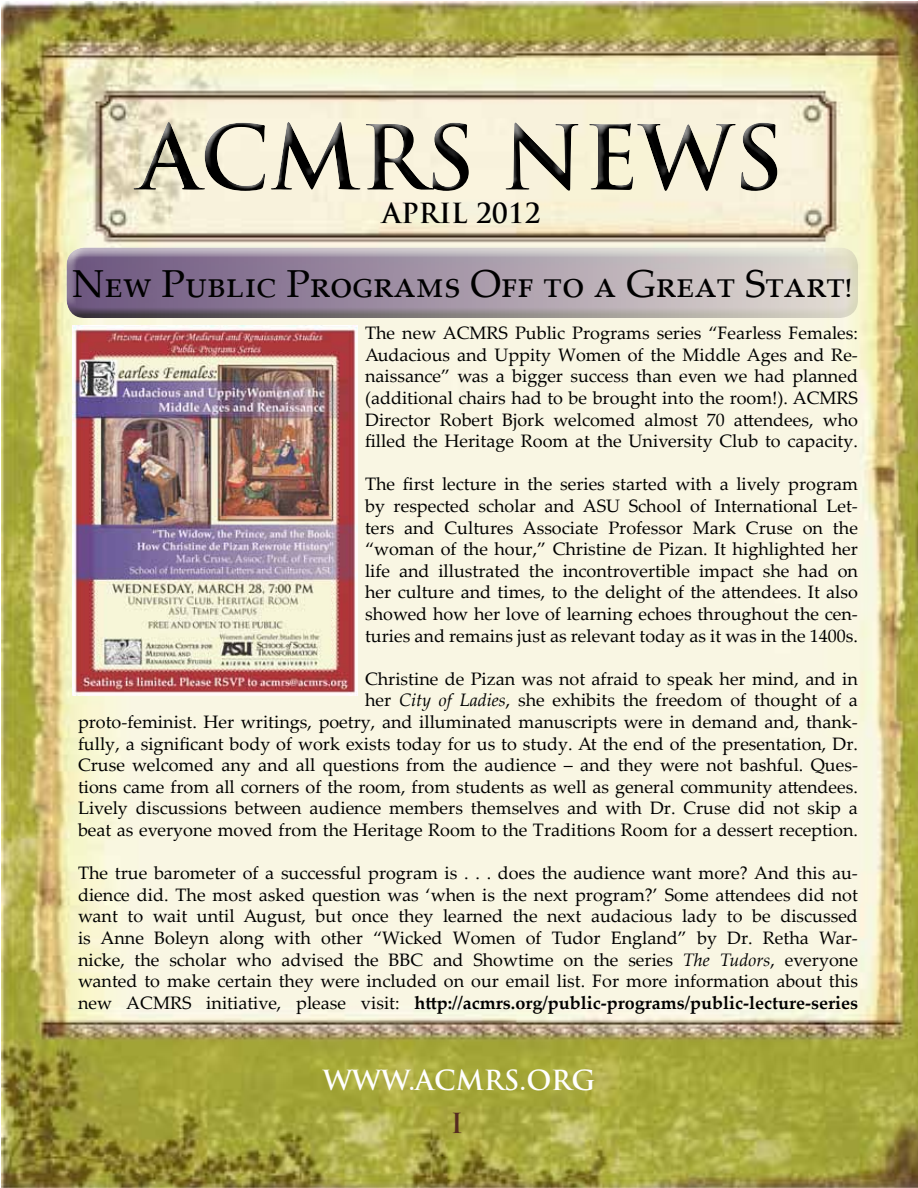
<style>
.page{position:relative;width:918px;height:1188px;background:#fff}
.page>*{position:absolute;margin:0;border:0;box-sizing:border-box;transform-origin:0 0}
.t1{font:39px "Palatino Linotype";color:#000}
.t2{font:700 27px "Trajan Pro";color:#fff}
.t3{font:700 27px "Trajan Pro";color:#000}
.t4{font:700 27px "Trajan Pro";color:#552b20}
.t5{font:18px/21.6px "Palatino Linotype";color:#000;text-align:justify}
.s1{font-style:italic}
.s2{font-weight:700}
</style>
<div class="page">
<img style="left:2px;top:2px;width:916px;height:1186px">
<div style="left:123px;top:111px;width:662px;height:86px;background:#fff;opacity:.75"></div>
<div style="left:124px;top:116px;width:664px;height:86px;background:#000;opacity:.75"></div>
<div style="left:65px;top:246px;width:793px;height:62px;background:#fff;opacity:.75"></div>
<div style="left:65px;top:251px;width:793px;height:69px;background:#000;opacity:.75"></div>
<img style="left:72px;top:326px;width:286px;height:369px">
<h2 class="t3" style="left:382px;top:197px;width:160px">APRIL 2012</h2>
<h1 class="t1" style="left:72px;top:256px;width:781px">New Public Programs Off to a Great Start!</h1>
<p class="t5" style="left:365px;top:321px;width:494px">The new ACMRS Public Programs series “Fearless Females:<br>Audacious and Uppity Women of the Middle Ages and Re&shy;naissance” was a bigger success than even we had planned (additional chairs had to be brought into the room!). ACMRS Director Robert Bjork welcomed almost 70 attendees, who filled the Heritage Room at the University Club to capacity.</p>
<p class="t5" style="left:365px;top:473px;width:494px">The first lecture in the series started with a lively program by respected scholar and ASU School of International Let&shy;ters and Cultures Associate Professor Mark Cruse on the “woman of the hour,” Christine de Pizan. It highlighted her life and illustrated the incontrovertible impact she had on her culture and times, to the delight of the attendees. It also showed how her love of learning echoes throughout the cen&shy;turies and remains just as relevant today as it was in the 1400s.</p>
<p class="t5" style="left:78px;top:667px;width:782px;text-align:right">Christine de Pizan was not afraid to speak her mind, and in<br>her <span class="s1">City of Ladies</span>, she exhibits the freedom of thought of a<br>proto-feminist. Her writings, poetry, and illuminated manuscripts were in demand and, thank&shy;fully, a significant body of work exists today for us to study. At the end of the presentation, Dr.<br>Cruse welcomed any and all questions from the audience – and they were not bashful. Ques&shy;tions came from all corners of the room, from students as well as general community attendees.<br>Lively discussions between audience members themselves and with Dr. Cruse did not skip a beat as everyone moved from the Heritage Room to the Traditions Room for a dessert reception.</p>
<p class="t5" style="left:78px;top:861px;width:782px">The true barometer of a successful program is . . . does the audience want more? And this au&shy;dience did. The most asked question was ‘when is the next program?’ Some attendees did not want to wait until August, but once they learned the next audacious lady to be discussed is Anne Boleyn along with other “Wicked Women of Tudor England” by Dr. Retha War&shy;nicke, the scholar who advised the BBC and Showtime on the series <span class="s1">The Tudors</span>, everyone wanted to make certain they were included on our email list. For more information about this new ACMRS initiative, please visit: <span class="s2">http://acmrs.org/public-programs/public-lecture-series</span></p>
<h2 class="t2" style="left:323px;top:1063px;width:274px">WWW.ACMRS.ORG</h2>
<h2 class="t4" style="left:451px;top:1107px;width:14px">I</h2>
</div>
